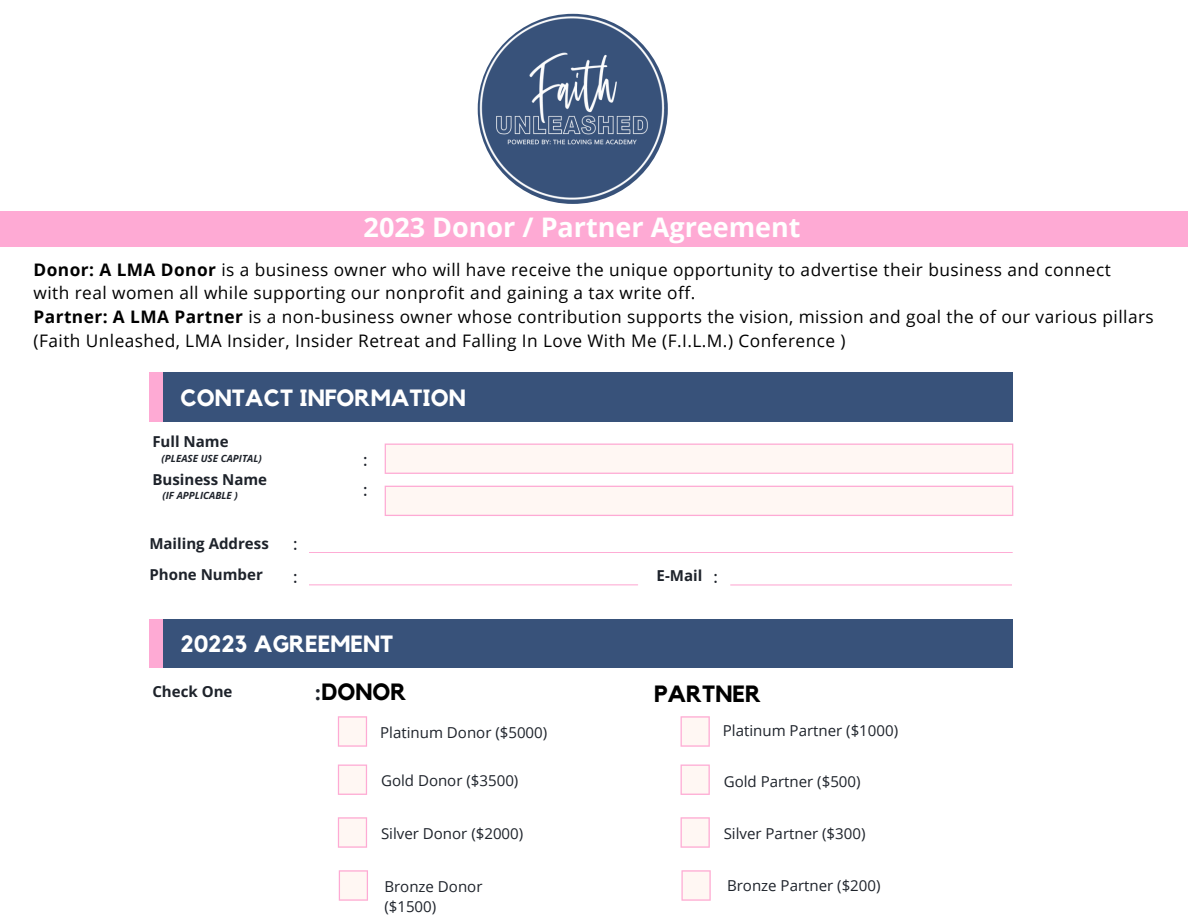
<style>
.page{position:relative;width:1188px;height:918px;background:#fff}
.page>*{position:absolute;margin:0;border:0;box-sizing:border-box;transform-origin:0 0}
.t1{font:700 27px "Open Sans";color:#fff}
.t2{font:700 23.4px/48.3px "Kollektif";color:#fff}
.t3{font:700 23.4px "Kollektif";color:#000}
.t4{font:17.25px/23.7px "Open Sans";letter-spacing:.025em;color:#000}
.t5{font:500 16.8px/33.8px "Montserrat";color:#1e232b}
.t6{font:15px/20.2px "Open Sans";color:#1e232b}
.t7{font:700 15px/31.5px "Open Sans";color:#1e232b}
.t8{font:italic 700 9.9px "Open Sans";color:#1e232b}
.s1{font-weight:700}
.s2{color:#1e232b}
.s3{color:#000}
</style>
<div class="page">
<img style="left:477px;top:13px;width:190px;height:191px">
<div style="left:0;top:211px;width:1188px;height:36px;background:#feaad4"></div>
<svg style="left:338px;top:716px;width:29px;height:31px"></svg>
<svg style="left:338px;top:765px;width:29px;height:30px"></svg>
<svg style="left:338px;top:817px;width:29px;height:31px"></svg>
<svg style="left:339px;top:870px;width:29px;height:31px"></svg>
<hr style="left:309px;top:584px;width:329px;height:1px;background:#feaad4">
<svg style="left:681px;top:716px;width:29px;height:31px"></svg>
<svg style="left:681px;top:765px;width:29px;height:30px"></svg>
<svg style="left:681px;top:817px;width:29px;height:31px"></svg>
<svg style="left:681px;top:870px;width:30px;height:31px"></svg>
<div style="left:149px;top:373px;width:26px;height:48px;background:#feaad4"></div>
<div style="left:164px;top:373px;width:849px;height:48px;background:#38527a"></div>
<div style="left:149px;top:619px;width:26px;height:48px;background:#feaad4"></div>
<div style="left:164px;top:619px;width:849px;height:48px;background:#38527a"></div>
<hr style="left:309px;top:552px;width:704px;height:1px;background:#feaad4">
<svg style="left:385px;top:444px;width:628px;height:30px"></svg>
<svg style="left:385px;top:486px;width:628px;height:30px"></svg>
<hr style="left:730px;top:584px;width:282px;height:2px;background:#feaad4">
<h1 class="t1" style="left:364px;top:209px;width:439px">2023 Donor / Partner Agreement</h1>
<p class="t4" style="left:34px;top:257px;width:1122px"><span class="s1">Donor: A LMA Donor</span> is a business owner who will have receive the unique opportunity to advertise their business and connect<br>with real women all while supporting our nonprofit and gaining a tax write off.<br><span class="s1">Partner: A LMA Partner</span> is a non-business owner whose contribution supports the vision, mission and goal the of our various pillars (Faith Unleashed, LMA Insider, Insider Retreat and Falling In Love With Me (F.I.L.M.) Conference )</p>
<h2 class="t2" style="left:181px;top:375px;width:287px">CONTACT INFORMATION</h2>
<p class="t7" style="left:152px;top:426px;width:78px">Full Name</p>
<p class="t8" style="left:162px;top:451px;width:102px">(PLEASE USE CAPITAL)</p>
<p class="t7" style="left:152px;top:464px;width:116px">Business Name</p>
<p class="t8" style="left:162px;top:488px;width:77px">(IF APPLICABLE )</p>
<p class="t7" style="left:149px;top:527px;width:121px">Mailing Address<br>Phone Number</p>
<p class="t5" style="left:293px;top:527px;width:5px">: :</p>
<p class="t5" style="left:364px;top:445px;width:5px;line-height:30.3px">: :</p>
<p class="t7" style="left:657px;top:560px;width:47px">E-Mail</p>
<p class="t5" style="left:714px;top:561px;width:5px">:</p>
<h2 class="t2" style="left:314px;top:620px;width:94px;text-indent:-134px">20223 AGREEMENT <span class="s2">:</span><span class="s3">DONOR</span></h2>
<p class="t7" style="left:152px;top:675px;width:82px">Check One</p>
<h2 class="t3" style="left:654px;top:683px;width:109px">PARTNER</h2>
<p class="t6" style="left:380px;top:722px;width:169px">Platinum Donor ($5000)</p>
<p class="t6" style="left:381px;top:770px;width:139px">Gold Donor ($3500)</p>
<p class="t6" style="left:381px;top:823px;width:144px">Silver Donor ($2000)</p>
<p class="t6" style="left:384px;top:876px;width:100px">Bronze Donor ($1500)</p>
<p class="t6" style="left:723px;top:720px;width:177px">Platinum Partner ($1000)</p>
<p class="t6" style="left:724px;top:771px;width:138px">Gold Partner ($500)</p>
<p class="t6" style="left:724px;top:823px;width:143px">Silver Partner ($300)</p>
<p class="t6" style="left:727px;top:875px;width:155px">Bronze Partner ($200)</p>
</div>
